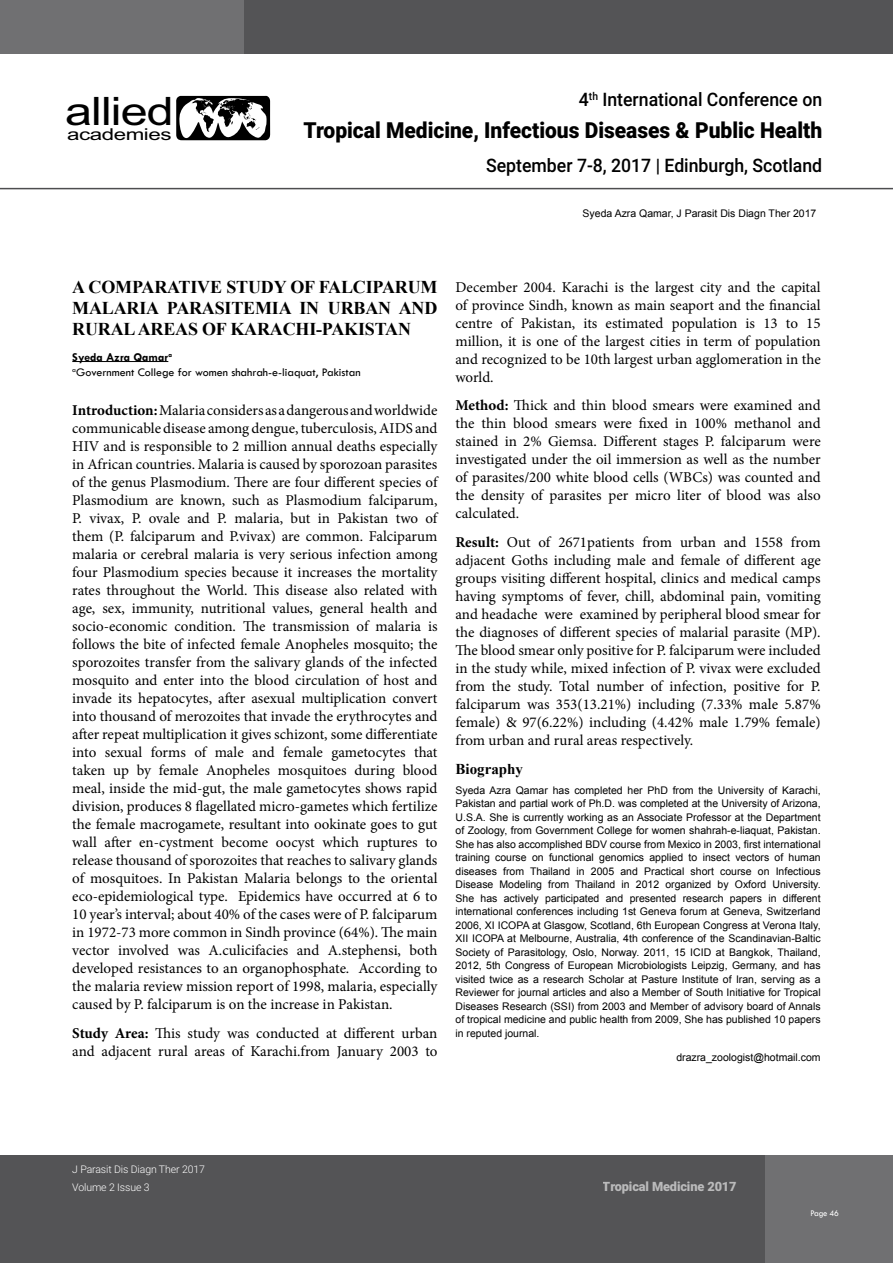
<style>
.page{position:relative;width:893px;height:1263px;background:#fff}
.page>*{position:absolute;margin:0;border:0;box-sizing:border-box;transform-origin:0 0}
.t1{font:39.15px "Arial";letter-spacing:-.02em;color:#000;scale:1.24 1}
.t2{font:900 22.05px "Roboto";color:#000;scale:.95 1}
.t3{font:500 18.6px "Roboto";color:#000;scale:.95 1}
.t4{font:700 18px/21px "Times New Roman";letter-spacing:-.01em;color:#000;text-align:justify}
.t5{font:16.35px "Arial";letter-spacing:-.02em;color:#000;scale:1.36 1}
.t6{font:15px/18px "Minion Pro";color:#000;text-align:justify}
.t7{font:700 15px "Times New Roman";color:#000}
.t8{font:900 12.75px "Roboto";letter-spacing:-.01em;color:#fff}
.t9{font:12px/15px "Tw Cen";color:#000}
.t10{font:10.5px/13.5px "Arial";color:#000;text-align:justify}
.t11{font:300 10.5px/17.4px "Roboto";letter-spacing:-.01em;color:#fff}
.t12{font:9px "Tw Cen";letter-spacing:-.02em;color:#fff;scale:.95 1}
.s1{font-weight:700}
</style>
<div class="page">
<svg style="left:176px;top:96px;width:94px;height:44px"></svg>
<svg style="left:0;top:1155px;width:893px;height:108px;background:#58585a"></svg>
<svg style="left:0;top:0;width:893px;height:54px;background:#5b5b5d"></svg>
<hr style="left:0;top:188px;width:893px;height:1px;background:#4d4d4f">
<hr style="left:72px;top:361px;width:96px;height:1px;background:#000">
<h1 class="t1" style="left:65px;top:85px;width:89px">allied</h1>
<p class="t5" style="left:67px;top:123px;width:78px">academies</p>
<p class="t3" style="left:579px;top:87px;width:258px">4<sup>th</sup> International Conference on</p>
<h2 class="t2" style="left:303px;top:115px;width:548px">Tropical Medicine, Infectious Diseases &amp; Public Health</h2>
<p class="t3" style="left:486px;top:152px;width:355px">September 7-8, 2017 | Edinburgh, Scotland</p>
<p class="t10" style="left:583px;top:207px;width:235px">Syeda Azra Qamar, J Parasit Dis Diagn Ther 2017</p>
<p class="t4" style="left:72px;top:276px;width:367px">A COMPARATIVE STUDY OF FALCIPARUM MALARIA PARASITEMIA IN URBAN AND RURAL AREAS OF KARACHI-PAKISTAN</p>
<p class="t9" style="left:72px;top:349px;width:290px"><span class="s1">Syeda Azra Qamar</span><sup>a<br></sup><sup>a</sup>Government College for women shahrah-e-liaquat, Pakistan</p>
<p class="t6" style="left:72px;top:401px;width:367px"><span class="s1">Introduction:</span> Malaria considers as a dangerous and worldwide communicable disease among dengue, tuberculosis, AIDS and HIV and is responsible to 2 million annual deaths especially in African countries. Malaria is caused by sporozoan parasites of the genus Plasmodium. There are four different species of Plasmodium are known, such as Plasmodium falciparum, P. vivax, P. ovale and P. malaria, but in Pakistan two of them (P. falciparum and P.vivax) are common. Falciparum malaria or cerebral malaria is very serious infection among four Plasmodium species because it increases the mortality rates throughout the World. This disease also related with age, sex, immunity, nutritional values, general health and socio-economic condition. The transmission of malaria is follows the bite of infected female Anopheles mosquito; the sporozoites transfer from the salivary glands of the infected mosquito and enter into the blood circulation of host and invade its hepatocytes, after asexual multiplication convert into thousand of merozoites that invade the erythrocytes and after repeat multiplication it gives schizont, some differentiate into sexual forms of male and female gametocytes that taken up by female Anopheles mosquitoes during blood meal, inside the mid-gut, the male gametocytes shows rapid division, produces 8 flagellated micro-gametes which fertilize the female macrogamete, resultant into ookinate goes to gut wall after en-cystment become oocyst which ruptures to release thousand of sporozoites that reaches to salivary glands of mosquitoes. In Pakistan Malaria belongs to the oriental eco-epidemiological type. Epidemics have occurred at 6 to 10 year’s interval; about 40% of the cases were of P. falciparum in 1972-73 more common in Sindh province (64%). The main vector involved was A.culicifacies and A.stephensi, both developed resistances to an organophosphate. According to the malaria review mission report of 1998, malaria, especially caused by P. falciparum is on the increase in Pakistan.</p>
<p class="t6" style="left:72px;top:1024px;width:367px"><span class="s1">Study Area:</span> This study was conducted at different urban and adjacent rural areas of Karachi.from January 2003 to</p>
<p class="t6" style="left:455px;top:278px;width:367px">December 2004. Karachi is the largest city and the capital of province Sindh, known as main seaport and the financial centre of Pakistan, its estimated population is 13 to 15 million, it is one of the largest cities in term of population and recognized to be 10th largest urban agglomeration in the world.</p>
<p class="t6" style="left:455px;top:397px;width:367px"><span class="s1">Method:</span> Thick and thin blood smears were examined and the thin blood smears were fixed in 100% methanol and stained in 2% Giemsa. Different stages P. falciparum were investigated under the oil immersion as well as the number of parasites/200 white blood cells (WBCs) was counted and the density of parasites per micro liter of blood was also calculated.</p>
<p class="t6" style="left:455px;top:533px;width:367px"><span class="s1">Result:</span> Out of 2671patients from urban and 1558 from adjacent Goths including male and female of different age groups visiting different hospital, clinics and medical camps having symptoms of fever, chill, abdominal pain, vomiting and headache were examined by peripheral blood smear for the diagnoses of different species of malarial parasite (MP).<br>The blood smear only positive for P. falciparum were included in the study while, mixed infection of P. vivax were excluded from the study. Total number of infection, positive for P. falciparum was 353(13.21%) including (7.33% male 5.87% female) &amp; 97(6.22%) including (4.42% male 1.79% female) from urban and rural areas respectively.</p>
<p class="t7" style="left:455px;top:758px;width:69px">Biography</p>
<p class="t10" style="left:455px;top:783px;width:367px">Syeda Azra Qamar has completed her PhD from the University of Karachi, Pakistan and partial work of Ph.D. was completed at the University of Arizona, U.S.A. She is currently working as an Associate Professor at the Department of Zoology, from Government College for women shahrah-e-liaquat, Pakistan.<br>She has also accomplished BDV course from Mexico in 2003, first international training course on functional genomics applied to insect vectors of human diseases from Thailand in 2005 and Practical short course on Infectious Disease Modeling from Thailand in 2012 organized by Oxford University.<br>She has actively participated and presented research papers in different international conferences including 1st Geneva forum at Geneva, Switzerland 2006, XI ICOPA at Glasgow, Scotland, 6th European Congress at Verona Italy, XII ICOPA at Melbourne, Australia, 4th conference of the Scandinavian-Baltic Society of Parasitology, Oslo, Norway. 2011, 15 ICID at Bangkok, Thailand, 2012, 5th Congress of European Microbiologists Leipzig, Germany, and has visited twice as a research Scholar at Pasture Institute of Iran, serving as a Reviewer for journal articles and also a Member of South Initiative for Tropical Diseases Research (SSI) from 2003 and Member of advisory board of Annals of tropical medicine and public health from 2009, She has published 10 papers in reputed journal.</p>
<p class="t10" style="left:676px;top:1050px;width:146px">drazra_zoologist@hotmail.com</p>
<p class="t11" style="left:72px;top:1161px;width:134px">J Parasit Dis Diagn Ther 2017<br>Volume 2 Issue 3</p>
<p class="t8" style="left:603px;top:1177px;width:135px">Tropical Medicine 2017</p>
<p class="t12" style="left:810px;top:1207px;width:32px">Page 46</p>
</div>
